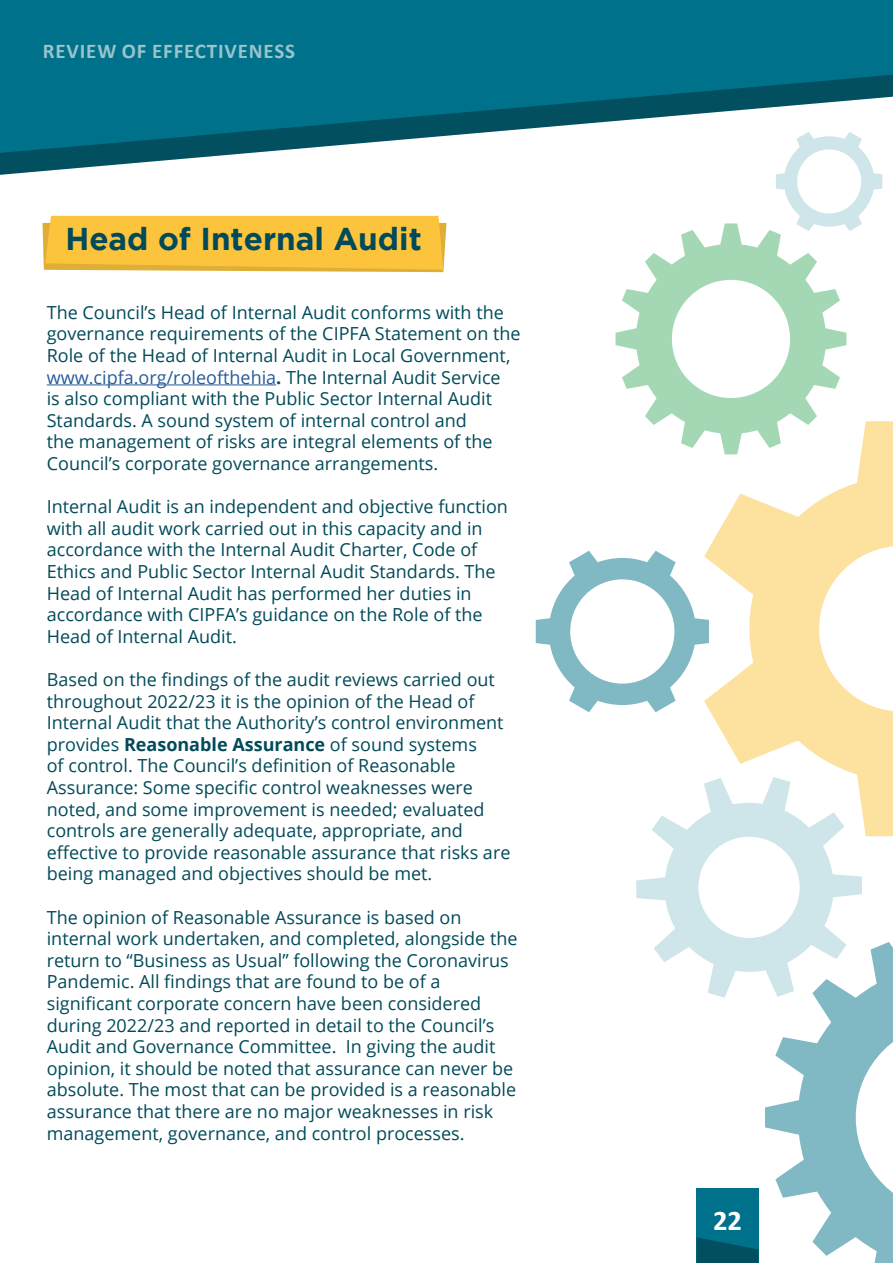
<style>
.page{position:relative;width:893px;height:1263px;background:#fff}
.page>*{position:absolute;margin:0;border:0;box-sizing:border-box;transform-origin:0 0}
.t1{font:700 31.5px "Gotham";color:#004a59}
.t2{font:700 28.5px "Calibri";color:#fff}
.t3{font:700 21px "Calibri";letter-spacing:.04em;color:#98c4cb}
.t4{font:18px/21.6px "Open Sans";color:#004a59}
.s1{color:#275b9b}
.s2{font-weight:700}
</style>
<div class="page">
<div style="left:697px;top:1188px;width:62px;height:75px;background:#00718a"></div>
<svg style="left:697px;top:1237px;width:62px;height:26px"></svg>
<svg style="left:0;top:158px;width:883px;height:21px"></svg>
<svg style="left:0;top:0;width:893px;height:158px;fill:#00718a"></svg>
<svg style="left:43px;top:216px;width:403px;height:56px"></svg>
<hr style="left:47px;top:384px;width:229px;height:1px;background:#275b9b">
<svg style="left:615px;top:223px;width:231px;height:225px"></svg>
<svg style="left:704px;top:421px;width:189px;height:415px;fill:#fde19e"></svg>
<svg style="left:776px;top:132px;width:106px;height:99px"></svg>
<svg style="left:636px;top:777px;width:226px;height:221px"></svg>
<svg style="left:765px;top:932px;width:128px;height:331px"></svg>
<svg style="left:536px;top:551px;width:173px;height:161px"></svg>
<p class="t3" style="left:43px;top:36px;width:254px">REVIEW OF EFFECTIVENESS</p>
<h1 class="t1" style="left:65px;top:220px;width:358px">Head of Internal Audit</h1>
<p class="t4" style="left:47px;top:301px;width:475px">The Council’s Head of Internal Audit conforms with the governance requirements of the CIPFA Statement on the Role of the Head of Internal Audit in Local Government, <span class="s1">www.cipfa.org/roleofthehia</span><span class="s2">.</span> The Internal Audit Service<br>is also compliant with the Public Sector Internal Audit Standards. A sound system of internal control and<br>the management of risks are integral elements of the Council’s corporate governance arrangements.</p>
<p class="t4" style="left:47px;top:495px;width:463px">Internal Audit is an independent and objective function with all audit work carried out in this capacity and in accordance with the Internal Audit Charter, Code of Ethics and Public Sector Internal Audit Standards. The Head of Internal Audit has performed her duties in accordance with CIPFA’s guidance on the Role of the Head of Internal Audit.</p>
<p class="t4" style="left:47px;top:668px;width:465px">Based on the findings of the audit reviews carried out throughout 2022/23 it is the opinion of the Head of Internal Audit that the Authority’s control environment provides <span class="s2">Reasonable Assurance</span> of sound systems<br>of control. The Council’s definition of Reasonable Assurance: Some specific control weaknesses were noted, and some improvement is needed; evaluated controls are generally adequate, appropriate, and effective to provide reasonable assurance that risks are being managed and objectives should be met.</p>
<p class="t4" style="left:47px;top:906px;width:472px">The opinion of Reasonable Assurance is based on internal work undertaken, and completed, alongside the return to “Business as Usual” following the Coronavirus Pandemic. All findings that are found to be of a significant corporate concern have been considered during 2022/23 and reported in detail to the Council’s Audit and Governance Committee. In giving the audit opinion, it should be noted that assurance can never be absolute. The most that can be provided is a reasonable assurance that there are no major weaknesses in risk management, governance, and control processes.</p>
<h2 class="t2" style="left:713px;top:1200px;width:30px">22</h2>
</div>
